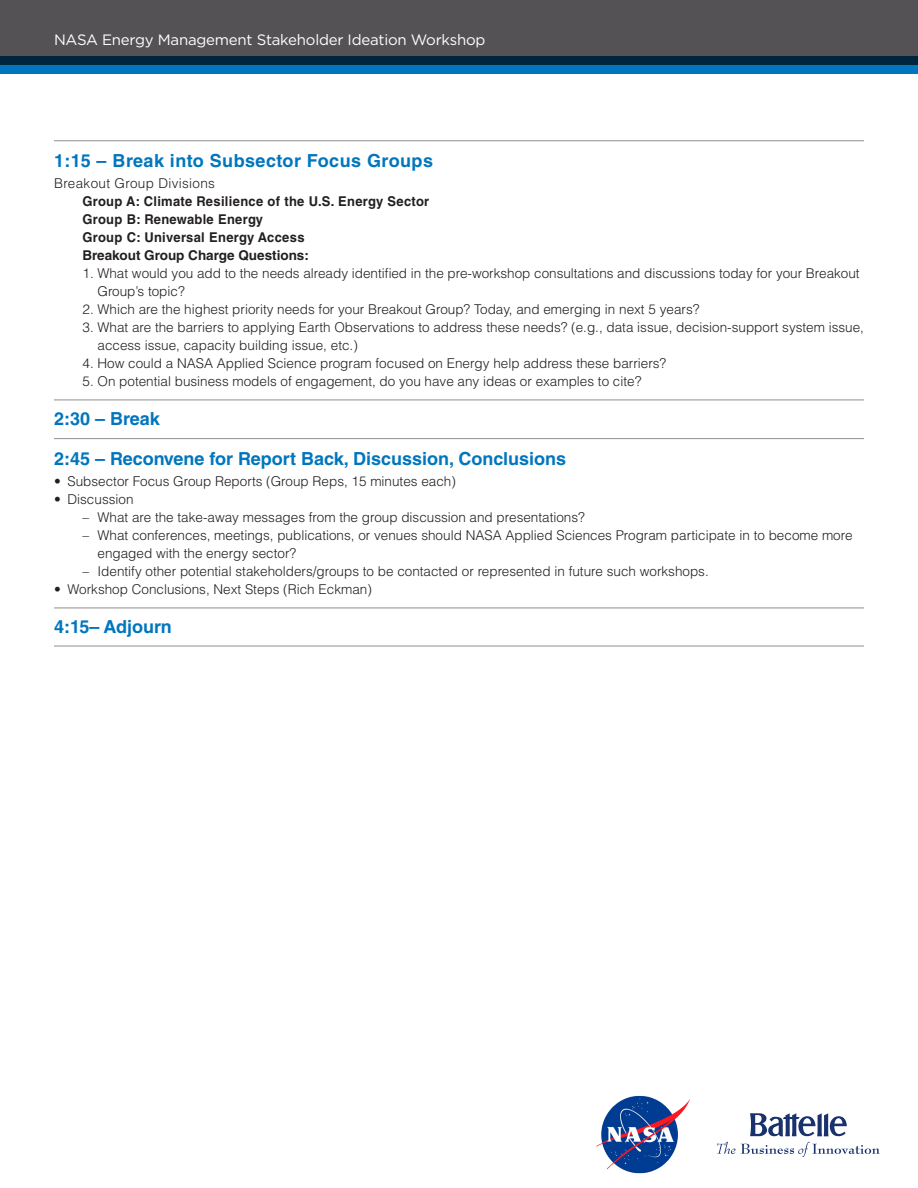
<style>
.page{position:relative;width:918px;height:1188px;background:#fff}
.page>*{position:absolute;margin:0;border:0;box-sizing:border-box;transform-origin:0 0}
.t1{font:700 18px "Helvetica LT Std";color:#0076be}
.t2{font:700 18px "Helvetica LT Std";letter-spacing:.025em;color:#0076be}
.t3{font:15px "Gotham";letter-spacing:-.015em;color:#fff}
.t4{font:300 13.5px/18px "Helvetica LT Std";color:#231f20}
.t5{font:700 13.5px "Helvetica LT Std";letter-spacing:.025em;color:#231f20;scale:.96 1}
.t6{font:700 13.5px "Helvetica LT Std";color:#231f20}
.t7{font:300 13.5px "Helvetica LT Std";letter-spacing:.025em;color:#231f20}
</style>
<div class="page">
<div style="left:0;top:0;width:918px;height:65px;background:#545254"></div>
<svg style="left:0;top:56px;width:918px;height:18px;background:#004d7d"></svg>
<hr style="left:54px;top:400px;width:810px;height:1px;background:#908f91">
<hr style="left:54px;top:140px;width:810px;height:1px;background:#908f91">
<hr style="left:54px;top:608px;width:810px;height:1px;background:#908f91">
<hr style="left:54px;top:438px;width:810px;height:1px;background:#908f91">
<hr style="left:54px;top:646px;width:810px;height:1px;background:#908f91">
<img style="left:597px;top:1096px;width:93px;height:77px">
<svg style="left:717px;top:1142px;width:163px;height:15px"></svg>
<svg style="left:750px;top:1113px;width:97px;height:23px"></svg>
<p class="t3" style="left:54px;top:30px;width:433px">NASA Energy Management Stakeholder Ideation Workshop</p>
<p class="t2" style="left:54px;top:150px;width:381px">1:15 – Break into Subsector Focus Groups</p>
<p class="t7" style="left:54px;top:175px;width:163px">Breakout Group Divisions</p>
<p class="t5" style="left:82px;top:193px;width:363px">Group A: Climate Resilience of the U.S. Energy Sector</p>
<p class="t5" style="left:82px;top:211px;width:190px">Group B: Renewable Energy</p>
<p class="t5" style="left:82px;top:229px;width:233px">Group C: Universal Energy Access</p>
<p class="t6" style="left:82px;top:247px;width:228px">Breakout Group Charge Questions:</p>
<p class="t4" style="left:97px;top:264px;width:764px;text-indent:-15px">1. What would you add to the needs already identified in the pre-workshop consultations and discussions today for your Breakout<br>Group’s topic?</p>
<p class="t4" style="left:82px;top:300px;width:619px">2. Which are the highest priority needs for your Breakout Group? Today, and emerging in next 5 years?</p>
<p class="t4" style="left:97px;top:318px;width:768px;text-indent:-15px">3. What are the barriers to applying Earth Observations to address these needs? (e.g., data issue, decision-support system issue, access issue, capacity building issue, etc.)</p>
<p class="t4" style="left:82px;top:354px;width:585px">4. How could a NASA Applied Science program focused on Energy help address these barriers?</p>
<p class="t4" style="left:82px;top:372px;width:560px">5. On potential business models of engagement, do you have any ideas or examples to cite?</p>
<p class="t1" style="left:54px;top:408px;width:107px">2:30 – Break</p>
<p class="t1" style="left:54px;top:447px;width:514px">2:45 – Reconvene for Report Back, Discussion, Conclusions</p>
<p class="t4" style="left:54px;top:472px;width:403px">• Subsector Focus Group Reports (Group Reps, 15 minutes each)</p>
<p class="t4" style="left:54px;top:490px;width:81px">• Discussion</p>
<p class="t4" style="left:82px;top:508px;width:504px">– What are the take-away messages from the group discussion and presentations?</p>
<p class="t4" style="left:97px;top:526px;width:757px;text-indent:-15px">– What conferences, meetings, publications, or venues should NASA Applied Sciences Program participate in to become more engaged with the energy sector?</p>
<p class="t4" style="left:82px;top:562px;width:628px">– Identify other potential stakeholders/groups to be contacted or represented in future such workshops.</p>
<p class="t4" style="left:54px;top:580px;width:319px">• Workshop Conclusions, Next Steps (Rich Eckman)</p>
<p class="t1" style="left:54px;top:616px;width:119px">4:15– Adjourn</p>
</div>
